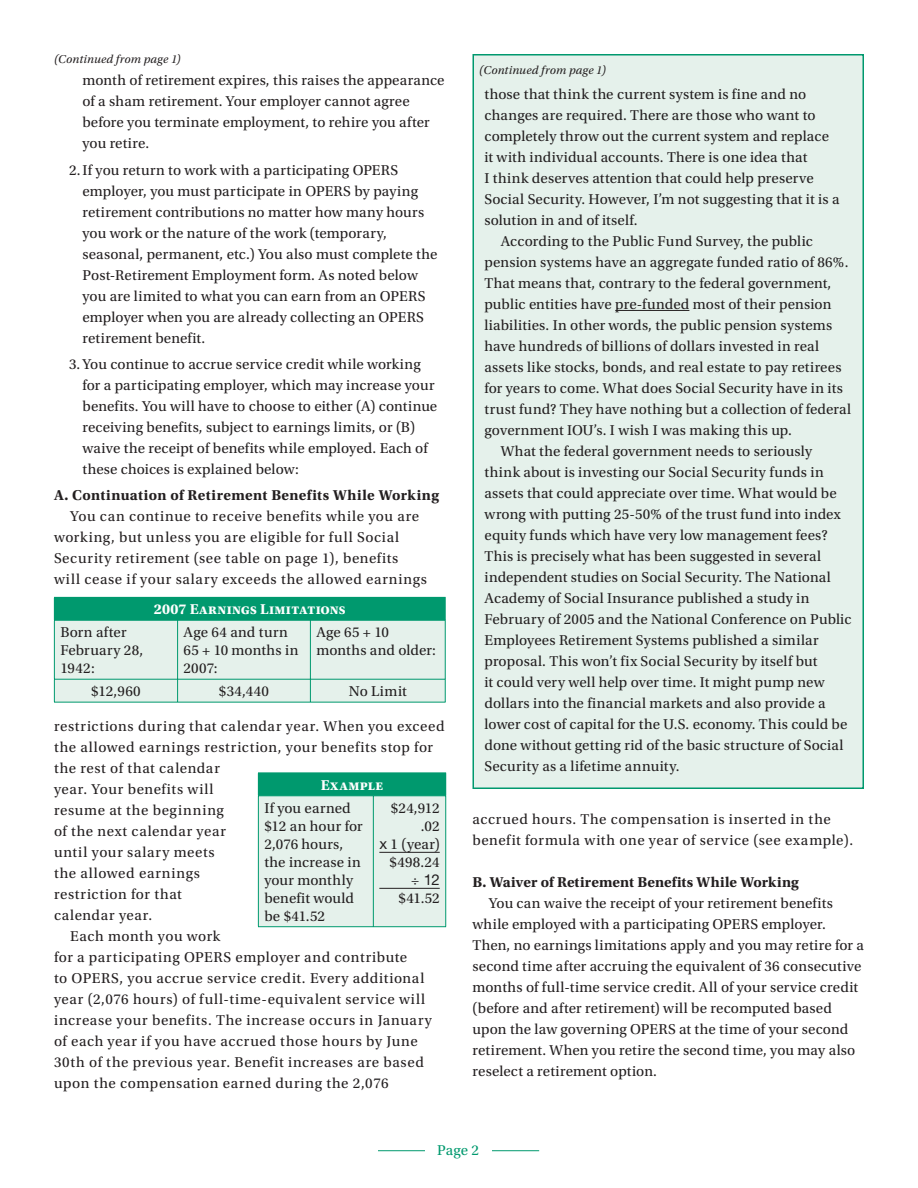
<style>
.page{position:relative;width:918px;height:1188px;background:#fff}
.page>*{position:absolute;margin:0;border:0;box-sizing:border-box;transform-origin:0 0}
.t1{font:15px/21px "Utopia Std";letter-spacing:.015em;color:#231f20}
.t2{font:15px/21px "Utopia Std";letter-spacing:.04em;color:#231f20}
.t3{font:15px "Utopia Std";letter-spacing:.045em;color:#231f20}
.t4{font:700 15px "Utopia Std";letter-spacing:.02em;color:#231f20}
.t5{font:700 15px "Utopia Std";color:#231f20}
.t6{font:700 15px "Utopia Std";letter-spacing:.02em;color:#fff}
.t7{font:15px "Utopia Std";letter-spacing:.05em;color:#231f20}
.t8{font:15px "Utopia Std";color:#00996e}
.t9{font:15px "Helvetica Neue LT Std";color:#231f20}
.t10{font:italic 12px "Utopia Std";letter-spacing:.015em;color:#231f20}
.s1{font-family:"Helvetica Neue LT Std"}
.s2{font-family:"Utopia Std"}
</style>
<div class="page">
<hr style="left:378px;top:1150px;width:161px;height:1px;background:#00996e">
<div style="left:425px;top:1144px;width:66px;height:19px;background:#fff"></div>
<div style="left:473px;top:55px;width:390px;height:733px;background:#e5f1eb"></div>
<hr style="left:615px;top:310px;width:74px;height:1px;background:#231f20">
<div style="left:472px;top:54px;width:392px;height:735px;border:2px solid #00996e"></div>
<hr style="left:54px;top:597px;width:124px;height:1px;background:#00996e">
<hr style="left:178px;top:597px;width:268px;height:1px;background:#00996e">
<hr style="left:54px;top:702px;width:256px;height:1px;background:#00996e">
<hr style="left:310px;top:702px;width:136px;height:1px;background:#00996e">
<hr style="left:258px;top:772px;width:115px;height:1px;background:#00996e">
<hr style="left:373px;top:772px;width:73px;height:1px;background:#00996e">
<svg style="left:258px;top:773px;width:188px;height:153px;background:#c2e3d8"></svg>
<hr style="left:258px;top:795px;width:115px;height:1px;background:#00996e">
<hr style="left:258px;top:796px;width:1px;height:130px;background:#00996e">
<hr style="left:373px;top:795px;width:73px;height:1px;background:#00996e">
<hr style="left:373px;top:796px;width:1px;height:130px;background:#00996e">
<hr style="left:445px;top:796px;width:1px;height:130px;background:#00996e">
<hr style="left:258px;top:926px;width:115px;height:1px;background:#00996e">
<hr style="left:373px;top:926px;width:73px;height:1px;background:#00996e">
<hr style="left:379px;top:852px;width:61px;height:1px;background:#231f20">
<hr style="left:379px;top:888px;width:61px;height:1px;background:#231f20">
<svg style="left:54px;top:598px;width:392px;height:104px;background:#addbcc"></svg>
<p class="t10" style="left:54px;top:54px;width:128px">(Continued from page 1)</p>
<p class="t1" style="left:82px;top:71px;width:364px">month of retirement expires, this raises the appearance of a sham retirement. Your employer cannot agree before you terminate employment, to rehire you after you retire.</p>
<p class="t1" style="left:82px;top:160px;width:357px;text-indent:-14px">2. If you return to work with a participating OPERS employer, you must participate in OPERS by paying retirement contributions no matter how many hours you work or the nature of the work (temporary, seasonal, permanent, etc.) You also must complete the Post-Retirement Employment form. As noted below you are limited to what you can earn from an OPERS employer when you are already collecting an OPERS retirement benefit.</p>
<p class="t1" style="left:82px;top:355px;width:356px;text-indent:-14px">3. You continue to accrue service credit while working for a participating employer, which may increase your benefits. You will have to choose to either (A) continue receiving benefits, subject to earnings limits, or (B) waive the receipt of benefits while employed. Each of these choices is explained below:</p>
<p class="t4" style="left:54px;top:490px;width:387px">A. Continuation of Retirement Benefits While Working</p>
<p class="t2" style="left:54px;top:507px;width:375px;text-indent:16px">You can continue to receive benefits while you are working, but unless you are eligible for full Social Security retirement (see table on page 1), benefits will cease if your salary exceeds the allowed earnings</p>
<p class="t6" style="left:190px;top:604px;width:158px">Earnings Limitations</p>
<p class="t1" style="left:60px;top:624px;width:84px;line-height:18px">Born after<br>February 28,<br>1942:</p>
<p class="t1" style="left:184px;top:624px;width:116px;line-height:18px">Age 64 and turn<br>65 + 10 months in<br>2007:</p>
<p class="t1" style="left:316px;top:624px;width:121px;line-height:18px">Age 65 + 10 months and older:</p>
<p class="t1" style="left:91px;top:682px;width:51px">$12,960</p>
<p class="t1" style="left:219px;top:682px;width:52px">$34,440</p>
<p class="t1" style="left:349px;top:682px;width:59px">No Limit</p>
<p class="t2" style="left:54px;top:717px;width:392px">restrictions during that calendar year. When you exceed</p>
<p class="t2" style="left:54px;top:738px;width:381px">the allowed earnings restriction, your benefits stop for</p>
<p class="t2" style="left:54px;top:759px;width:167px">the rest of that calendar</p>
<p class="t2" style="left:54px;top:780px;width:161px">year. Your benefits will</p>
<p class="t3" style="left:54px;top:805px;width:172px">resume at the beginning</p>
<p class="t2" style="left:54px;top:822px;width:174px">of the next calendar year</p>
<p class="t7" style="left:54px;top:847px;width:162px">until your salary meets</p>
<p class="t3" style="left:54px;top:868px;width:148px">the allowed earnings</p>
<p class="t2" style="left:54px;top:885px;width:129px">restriction for that</p>
<p class="t2" style="left:54px;top:906px;width:100px">calendar year.</p>
<p class="t1" style="left:70px;top:927px;width:152px">Each month you work</p>
<p class="t1" style="left:54px;top:948px;width:355px">for a participating OPERS employer and contribute</p>
<p class="t2" style="left:54px;top:969px;width:372px">to OPERS, you accrue service credit. Every additional</p>
<p class="t3" style="left:54px;top:994px;width:373px">year (2,076 hours) of full-time-equivalent service will</p>
<p class="t2" style="left:54px;top:1011px;width:379px">increase your benefits. The increase occurs in January</p>
<p class="t2" style="left:54px;top:1032px;width:365px">of each year if you have accrued those hours by June</p>
<p class="t2" style="left:54px;top:1053px;width:371px">30th of the previous year. Benefit increases are based</p>
<p class="t2" style="left:54px;top:1074px;width:336px">upon the compensation earned during the 2,076</p>
<p class="t6" style="left:321px;top:779px;width:64px">Example</p>
<p class="t1" style="left:264px;top:800px;width:100px;line-height:18px">If you earned $12 an hour for<br>2,076 hours, the increase in your monthly benefit would be $41.52</p>
<p class="t1" style="left:379px;top:800px;width:62px;line-height:18px;text-align:right">$24,912 .02<br><span class="s1">x</span> 1 (year) $498.24</p>
<p class="t9" style="left:411px;top:874px;width:30px"><span class="s2">÷</span> 12</p>
<p class="t1" style="left:399px;top:888px;width:43px">$41.52</p>
<p class="t10" style="left:479px;top:66px;width:128px">(Continued from page 1)</p>
<p class="t1" style="left:484px;top:84px;width:323px">those that think the current system is fine and no</p>
<p class="t1" style="left:484px;top:105px;width:333px">changes are required. There are those who want to</p>
<p class="t1" style="left:484px;top:126px;width:346px">completely throw out the current system and replace</p>
<p class="t1" style="left:484px;top:147px;width:324px">it with individual accounts. There is one idea that</p>
<p class="t1" style="left:484px;top:168px;width:331px">I think deserves attention that could help preserve</p>
<p class="t1" style="left:484px;top:189px;width:357px">Social Security. However, I’m not suggesting that it is a</p>
<p class="t1" style="left:484px;top:210px;width:155px">solution in and of itself.</p>
<p class="t1" style="left:501px;top:231px;width:314px">According to the Public Fund Survey, the public</p>
<p class="t1" style="left:484px;top:252px;width:366px">pension systems have an aggregate funded ratio of 86%.</p>
<p class="t1" style="left:484px;top:273px;width:348px">That means that, contrary to the federal government,</p>
<p class="t1" style="left:484px;top:294px;width:348px">public entities have pre-funded most of their pension</p>
<p class="t1" style="left:484px;top:315px;width:349px">liabilities. In other words, the public pension systems</p>
<p class="t1" style="left:484px;top:336px;width:336px">have hundreds of billions of dollars invested in real</p>
<p class="t1" style="left:484px;top:357px;width:359px">assets like stocks, bonds, and real estate to pay retirees</p>
<p class="t1" style="left:484px;top:378px;width:360px">for years to come. What does Social Security have in its</p>
<p class="t1" style="left:484px;top:399px;width:368px">trust fund? They have nothing but a collection of federal</p>
<p class="t1" style="left:484px;top:420px;width:309px">government IOU’s. I wish I was making this up.</p>
<p class="t1" style="left:501px;top:441px;width:313px">What the federal government needs to seriously</p>
<p class="t1" style="left:484px;top:462px;width:341px">think about is investing our Social Security funds in</p>
<p class="t1" style="left:484px;top:483px;width:354px">assets that could appreciate over time. What would be</p>
<p class="t1" style="left:484px;top:504px;width:358px">wrong with putting 25-50% of the trust fund into index</p>
<p class="t1" style="left:484px;top:525px;width:345px">equity funds which have very low management fees?</p>
<p class="t1" style="left:484px;top:546px;width:338px">This is precisely what has been suggested in several</p>
<p class="t1" style="left:484px;top:567px;width:348px">independent studies on Social Security. The National</p>
<p class="t1" style="left:484px;top:588px;width:327px">Academy of Social Insurance published a study in</p>
<p class="t1" style="left:484px;top:630px;width:365px">Employees Retirement Systems published a similar proposal. This won’t fix Social Security by itself but<br>it could very well help over time. It might pump new dollars into the financial markets and also provide a lower cost of capital for the U.S. economy. This could be done without getting rid of the basic structure of Social Security as a lifetime annuity.</p>
<p class="t1" style="left:485px;top:609px;width:368px">February of 2005 and the National Conference on Public</p>
<p class="t2" style="left:473px;top:810px;width:382px">accrued hours. The compensation is inserted in the benefit formula with one year of service (see example).</p>
<p class="t5" style="left:473px;top:876px;width:328px">B. Waiver of Retirement Benefits While Working</p>
<p class="t1" style="left:473px;top:894px;width:393px;text-indent:16px">You can waive the receipt of your retirement benefits while employed with a participating OPERS employer.<br>Then, no earnings limitations apply and you may retire for a second time after accruing the equivalent of 36 consecutive months of full-time service credit. All of your service credit (before and after retirement) will be recomputed based upon the law governing OPERS at the time of your second retirement. When you retire the second time, you may also reselect a retirement option.</p>
<p class="t8" style="left:437px;top:1145px;width:43px">Page 2</p>
</div>
